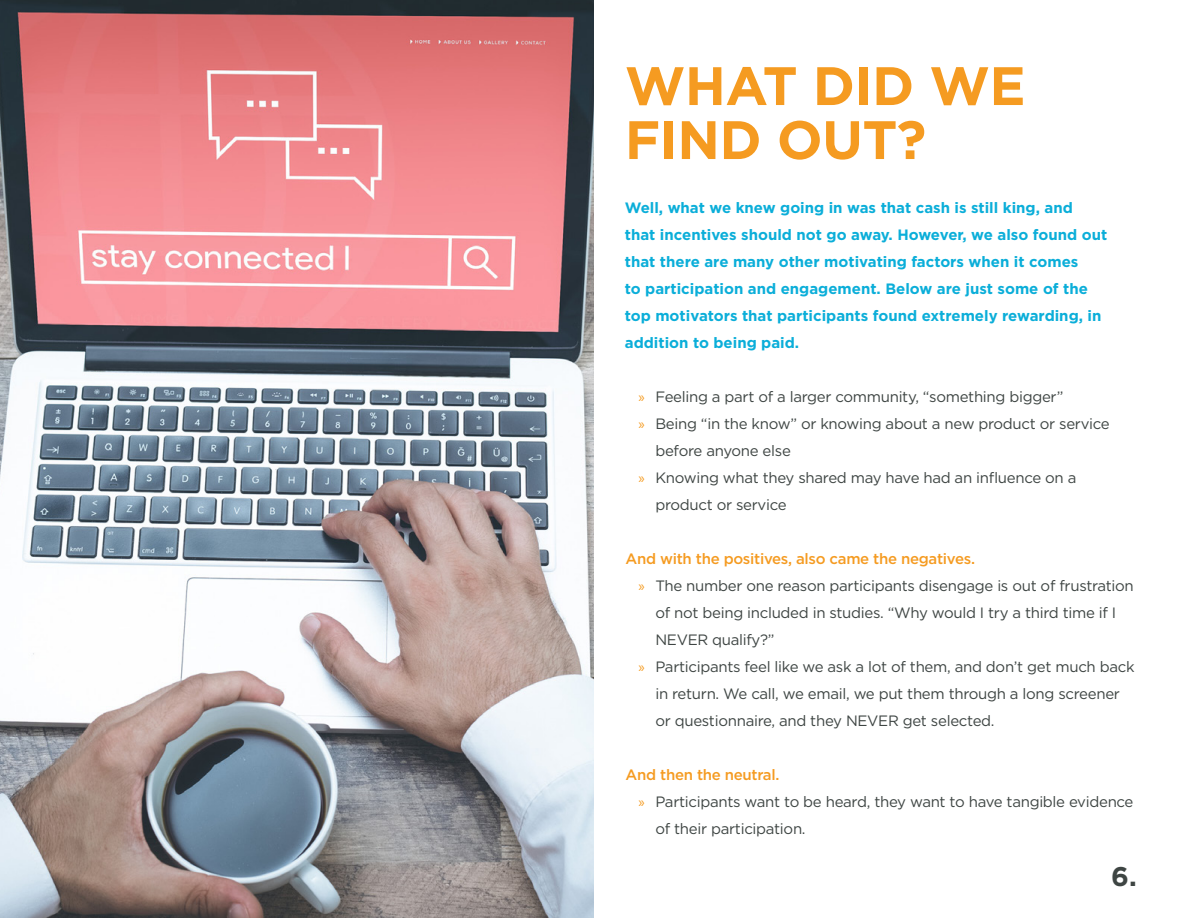
<style>
.page{position:relative;width:1188px;height:918px;background:#fff}
.page>*{position:absolute;margin:0;border:0;box-sizing:border-box;transform-origin:0 0}
.t1{font:700 54px/54px "Gotham";letter-spacing:-.01em;color:#f59b21}
.t2{font:700 27px "Gotham";color:#3e4543}
.t3{font:15px "Gotham";letter-spacing:-.02em;color:#3e4543}
.t4{font:700 15px/27px "Gotham";color:#0baed9}
.t5{font:500 15px "Gotham";letter-spacing:-.02em;color:#f59b21}
.s1{font-family:"Myriad Pro";color:#f59b21}
</style>
<div class="page">
<img style="left:0;top:0;width:594px;height:918px">
<h1 class="t1" style="left:625px;top:59px;width:402px">WHAT DID WE<br>FIND OUT?</h1>
<p class="t4" style="left:625px;top:194px;width:484px">Well, what we knew going in was that cash is still king, and<br>that incentives should not go away. However, we also found out that there are many other motivating factors when it comes<br>to participation and engagement. Below are just some of the top motivators that participants found extremely rewarding, in addition to being paid.</p>
<p class="t3" style="left:638px;top:387px;width:427px"><span class="s1">»</span> Feeling a part of a larger community, “something bigger”</p>
<p class="t3" style="left:638px;top:414px;width:473px"><span class="s1">»</span> Being “in the know” or knowing about a new product or service</p>
<p class="t3" style="left:655px;top:441px;width:137px">before anyone else</p>
<p class="t3" style="left:638px;top:468px;width:440px"><span class="s1">»</span> Knowing what they shared may have had an influence on a</p>
<p class="t3" style="left:655px;top:495px;width:133px">product or service</p>
<p class="t5" style="left:626px;top:549px;width:351px">And with the positives, also came the negatives.</p>
<p class="t3" style="left:638px;top:576px;width:497px"><span class="s1">»</span> The number one reason participants disengage is out of frustration</p>
<p class="t3" style="left:655px;top:603px;width:462px">of not being included in studies. “Why would I try a third time if I</p>
<p class="t3" style="left:655px;top:630px;width:121px">NEVER qualify?”</p>
<p class="t3" style="left:638px;top:657px;width:498px"><span class="s1">»</span> Participants feel like we ask a lot of them, and don’t get much back</p>
<p class="t3" style="left:655px;top:684px;width:466px">in return. We call, we email, we put them through a long screener</p>
<p class="t3" style="left:655px;top:711px;width:341px">or questionnaire, and they NEVER get selected.</p>
<p class="t5" style="left:626px;top:765px;width:155px">And then the neutral.</p>
<p class="t3" style="left:638px;top:792px;width:497px"><span class="s1">»</span> Participants want to be heard, they want to have tangible evidence</p>
<p class="t3" style="left:655px;top:819px;width:152px">of their participation.</p>
<h2 class="t2" style="left:1111px;top:859px;width:27px">6.</h2>
</div>
